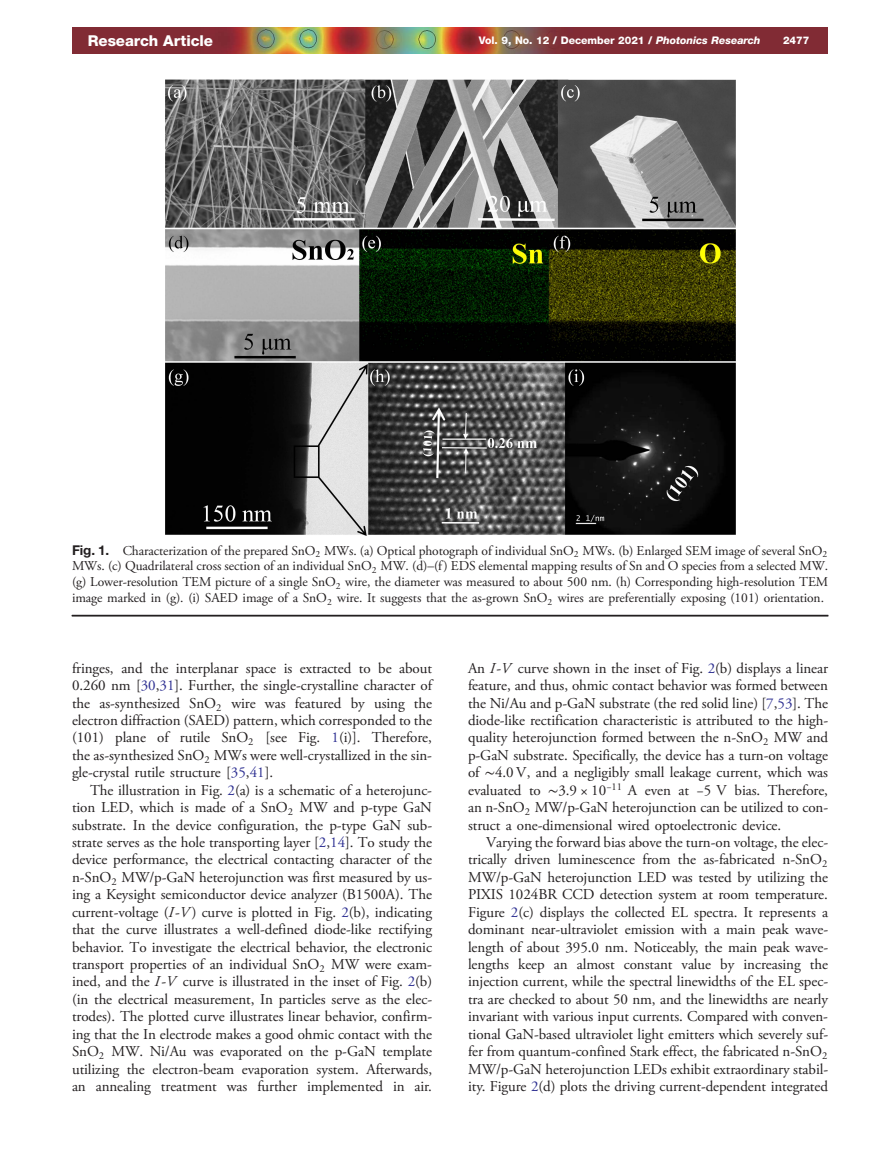
<style>
.page{position:relative;width:891px;height:1175px;background:#fff}
.page>*{position:absolute;margin:0;border:0;box-sizing:border-box;transform-origin:0 0}
.t1{font:15px/17.4px "Adv OT635 f 2 c 37";color:#231f20;text-align:justify}
.t2{font:15px "Adv O Tfbba 3 ace.B";color:#fff}
.t3{font:13.5px/15.8px "Adv OT635 f 2 c 37";color:#231f20;text-align:justify}
.t4{font:10.5px "Adv O Tfbba 3 ace.B";color:#fff}
.s1{font-family:"Adv OT9 d 7 a 08 b 4.BI"}
.s2{font-family:"Adv OT34 fe 1490.B"}
.s3{font-family:"Adv TT6 cf 9196 d"}
.s4{font-family:"Adv TT8608 a 8 d 1"}
.s5{color:#2e3092}
.s6{font-family:"Adv TT80 ef 8 ba 2.I"}
.s7{font-style:inherit}
</style>
<div class="page">
<hr style="left:72px;top:615px;width:756px;height:1px;background:#231f20">
<img style="left:165px;top:80px;width:570px;height:456px">
<img style="left:72px;top:28px;width:756px;height:25px">
<p class="t2" style="left:88px;top:35px;width:127px">Research Article</p>
<p class="t4" style="left:479px;top:37px;width:283px">Vol. 9, No. 12 / December 2021 / <span class="s1">Photonics Research</span></p>
<p class="t4" style="left:783px;top:37px;width:28px">2477</p>
<p class="t3" style="left:72px;top:543px;width:758px"><span class="s2">Fig. 1.</span> Characterization of the prepared <span class="s3">SnO</span><sub>2</sub> MWs. (a) Optical photograph of individual <span class="s3">SnO</span><sub>2</sub> MWs. (b) Enlarged SEM image of several <span class="s3">SnO</span><sub>2<br></sub>MWs. (c) Quadrilateral cross section of an individual <span class="s3">SnO</span><sub>2</sub> MW. (d)<span class="s4">–</span>(f) EDS elemental mapping results of Sn and O species from a selected MW. (g) Lower-resolution TEM picture of a single <span class="s3">SnO</span><sub>2</sub> wire, the diameter was measured to about 500 nm. (h) Corresponding high-resolution TEM image marked in (g). (i) SAED image of a <span class="s3">SnO</span><sub>2</sub> wire. It suggests that the as-grown <span class="s3">SnO</span><sub>2</sub> wires are preferentially exposing (101) orientation.</p>
<p class="t1" style="left:72px;top:660px;width:361px">fringes, and the interplanar space is extracted to be about 0.260 nm [<span class="s5">30</span>,<span class="s5">31</span>]. Further, the single-crystalline character of the as-synthesized <span class="s3">SnO</span><sub>2</sub> wire was featured by using the electron diffraction (SAED) pattern, which corresponded to the (101) plane of rutile <span class="s3">SnO</span><sub>2</sub> [see Fig. <span class="s5">1</span>(i)]. Therefore, the as-synthesized <span class="s3">SnO</span><sub>2</sub> MWs were well-crystallized in the sin&shy;gle-crystal rutile structure [<span class="s5">35</span>,<span class="s5">41</span>].</p>
<p class="t1" style="left:72px;top:782px;width:362px;text-indent:18px">The illustration in Fig. <span class="s5">2</span>(a) is a schematic of a heterojunc&shy;tion LED, which is made of a <span class="s3">SnO</span><sub>2</sub> MW and p-type GaN substrate. In the device configuration, the p-type GaN sub&shy;strate serves as the hole transporting layer [<span class="s5">2</span>,<span class="s5">14</span>]. To study the device performance, the electrical contacting character of the <span class="s3">n-SnO</span><sub>2</sub> MW/p-GaN heterojunction was first measured by us&shy;ing a Keysight semiconductor device analyzer (B1500A). The current-voltage (<span class="s6">I</span><span class="s3">-</span><span class="s6">V</span> ) curve is plotted in Fig. <span class="s5">2</span>(b), indicating that the curve illustrates a well-defined diode-like rectifying behavior. To investigate the electrical behavior, the electronic transport properties of an individual <span class="s3">SnO</span><sub>2</sub> MW were exam&shy;ined, and the <span class="s6">I</span><span class="s3">-</span><span class="s6">V</span> curve is illustrated in the inset of Fig. <span class="s5">2</span>(b) (in the electrical measurement, In particles serve as the elec&shy;trodes). The plotted curve illustrates linear behavior, confirm&shy;ing that the In electrode makes a good ohmic contact with the <span class="s3">SnO</span><sub>2</sub> MW. Ni/Au was evaporated on the p-GaN template utilizing the electron-beam evaporation system. Afterwards, an annealing treatment was further implemented in air.</p>
<p class="t1" style="left:468px;top:660px;width:362px">An <span class="s6">I</span><span class="s3">-</span><span class="s6">V</span> curve shown in the inset of Fig. <span class="s5">2</span>(b) displays a linear feature, and thus, ohmic contact behavior was formed between the Ni/Au and p-GaN substrate (the red solid line) [<span class="s5">7</span>,<span class="s5">53</span>]. The diode-like rectification characteristic is attributed to the high&shy;quality heterojunction formed between the <span class="s3">n-SnO</span><sub>2</sub> MW and p-GaN substrate. Specifically, the device has a turn-on voltage of <span class="s4">∼</span><span class="s3">4</span>.<span class="s3">0 V</span>, and a negligibly small leakage current, which was evaluated to <span class="s4">∼</span><span class="s3">3</span>.<span class="s3">9</span> × <span class="s3">10</span><sup>−</sup><sup>11</sup> <span class="s3">A</span> even at <span class="s7">−</span><span class="s3">5 V</span> bias. Therefore, an <span class="s3">n-SnO</span><sub>2</sub> MW/p-GaN heterojunction can be utilized to con&shy;struct a one-dimensional wired optoelectronic device.</p>
<p class="t1" style="left:468px;top:835px;width:361px;text-indent:18px">Varying the forward bias above the turn-on voltage, the elec&shy;trically driven luminescence from the as-fabricated <span class="s3">n-SnO</span><sub>2<br></sub>MW/p-GaN heterojunction LED was tested by utilizing the PIXIS 1024BR CCD detection system at room temperature.<br>Figure <span class="s5">2</span>(c) displays the collected EL spectra. It represents a dominant near-ultraviolet emission with a main peak wave&shy;length of about 395.0 nm. Noticeably, the main peak wave&shy;lengths keep an almost constant value by increasing the injection current, while the spectral linewidths of the EL spec&shy;tra are checked to about 50 nm, and the linewidths are nearly invariant with various input currents. Compared with conven&shy;tional GaN-based ultraviolet light emitters which severely suf&shy;fer from quantum-confined Stark effect, the fabricated <span class="s3">n-SnO</span><sub>2<br></sub>MW/p-GaN heterojunction LEDs exhibit extraordinary stabil&shy;ity. Figure <span class="s5">2</span>(d) plots the driving current-dependent integrated</p>
</div>
